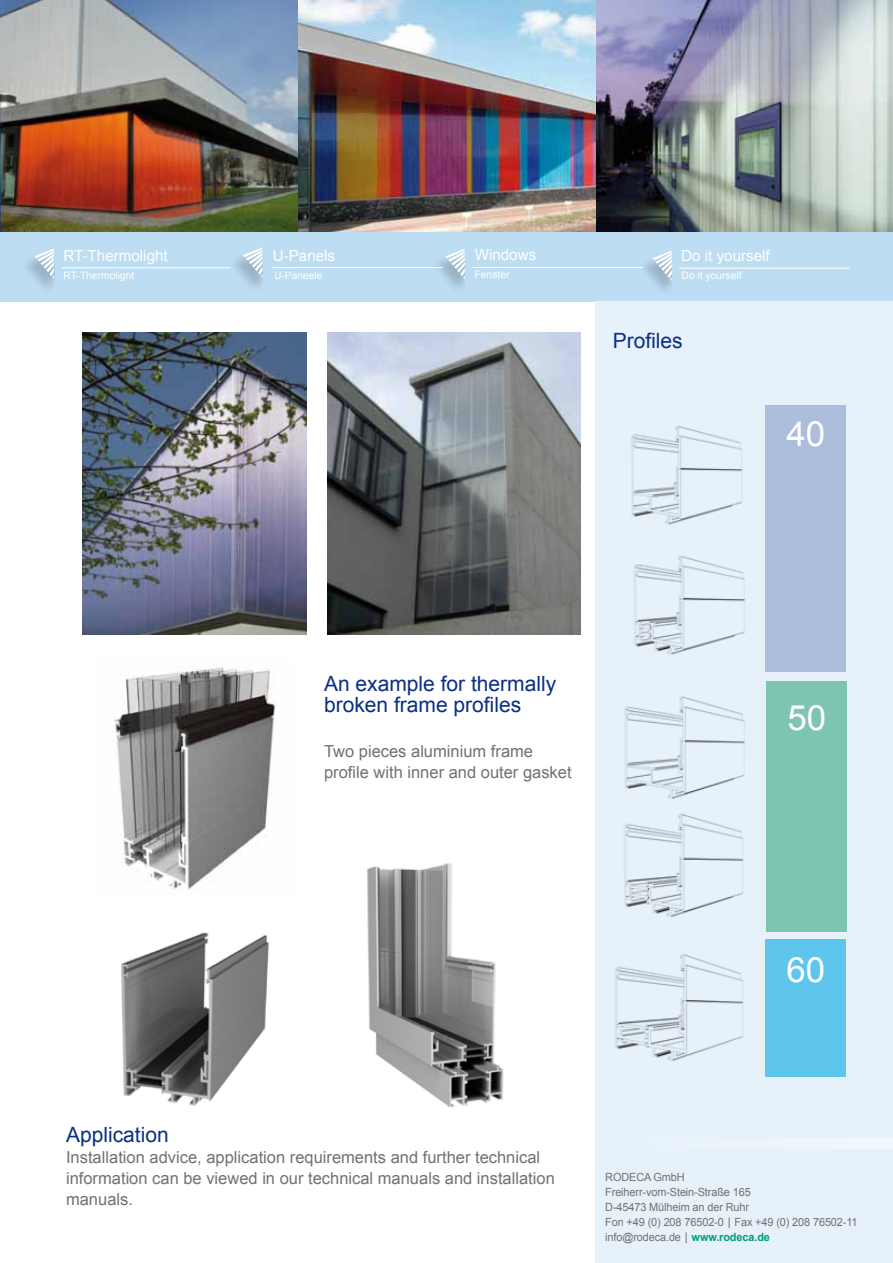
<style>
.page{position:relative;width:893px;height:1263px;background:#fff}
.page>*{position:absolute;margin:0;border:0;box-sizing:border-box;transform-origin:0 0}
.t1{font:34.8px "Arial";color:#fff}
.t2{font:21px/21px "Arial";color:#0a2f85}
.t3{font:16.5px/21px "Arial";color:#707172}
.t4{font:15.15px "Arial";color:#fff}
.t5{font:11.25px/15px "Arial";letter-spacing:-.01em;color:#707172}
.t6{font:10.2px "Arial";color:#fff}
.s1{font-family:"Verdana"}
.s2{font-weight:700;color:#009d7e}
</style>
<div class="page">
<img style="left:0;top:0;width:893px;height:232px">
<div style="left:0;top:232px;width:893px;height:69px;background:#bdddf2"></div>
<hr style="left:0;top:83px;width:1px;height:149px;background:#0a2f85">
<div style="left:595px;top:301px;width:298px;height:962px;background:#e6f1fa"></div>
<hr style="left:679px;top:268px;width:170px;height:1px;background:#fff">
<hr style="left:61px;top:267px;width:170px;height:1px;background:#fff">
<hr style="left:472px;top:267px;width:170px;height:1px;background:#fff">
<div style="left:595px;top:1138px;width:298px;height:11px;background:#ecf4fb"></div>
<div style="left:640px;top:252px;width:32px;height:45px;background:#000;opacity:.29"></div>
<svg style="left:652px;top:251px;width:20px;height:30px"></svg>
<div style="left:433px;top:250px;width:32px;height:45px;background:#000;opacity:.29"></div>
<svg style="left:445px;top:249px;width:20px;height:30px"></svg>
<div style="left:22px;top:250px;width:32px;height:45px;background:#000;opacity:.29"></div>
<svg style="left:34px;top:249px;width:20px;height:30px"></svg>
<div style="left:231px;top:249px;width:31px;height:45px;background:#000;opacity:.29"></div>
<svg style="left:243px;top:248px;width:19px;height:30px"></svg>
<hr style="left:273px;top:267px;width:170px;height:1px;background:#fff">
<img style="left:631px;top:425px;width:112px;height:100px">
<img style="left:634px;top:555px;width:111px;height:100px">
<div style="left:765px;top:406px;width:81px;height:266px;background:#acbedb"></div>
<div style="left:766px;top:681px;width:81px;height:251px;background:#7ec5b1"></div>
<div style="left:765px;top:939px;width:81px;height:138px;background:#5ec5ed"></div>
<img style="left:624px;top:696px;width:121px;height:103px">
<img style="left:624px;top:814px;width:120px;height:103px">
<img style="left:615px;top:954px;width:129px;height:107px">
<img style="left:83px;top:332px;width:224px;height:303px">
<img style="left:327px;top:332px;width:253px;height:303px">
<img style="left:112px;top:666px;width:164px;height:224px">
<img style="left:121px;top:932px;width:148px;height:174px">
<img style="left:367px;top:863px;width:137px;height:245px">
<p class="t4" style="left:63px;top:245px;width:106px">RT-Thermolight</p>
<p class="t6" style="left:64px;top:269px;width:72px">RT-Thermolight</p>
<p class="t4" style="left:273px;top:246px;width:64px">U-Panels</p>
<p class="t6" style="left:274px;top:269px;width:50px">U-Paneele</p>
<p class="t4" style="left:475px;top:244px;width:63px">Windows</p>
<p class="t6" style="left:475px;top:268px;width:36px">Fenster</p>
<p class="t4" style="left:681px;top:246px;width:90px">Do it yourself</p>
<p class="t6" style="left:682px;top:269px;width:61px">Do it yourself</p>
<p class="t2" style="left:613px;top:331px;width:72px">Profiles</p>
<h1 class="t1" style="left:787px;top:411px;width:40px">40</h1>
<p class="t2" style="left:324px;top:673px;width:234px">An example for thermally broken frame profiles</p>
<p class="t3" style="left:324px;top:740px;width:249px">Two pieces aluminium frame profile with inner and outer gasket</p>
<h1 class="t1" style="left:787px;top:694px;width:40px">50</h1>
<h1 class="t1" style="left:787px;top:947px;width:40px">60</h1>
<p class="t2" style="left:66px;top:1124px;width:104px">Application</p>
<p class="t3" style="left:66px;top:1146px;width:490px">Installation advice, application requirements and further technical information can be viewed in our technical manuals and installation manuals.</p>
<p class="t5" style="left:605px;top:1169px;width:254px">RODECA GmbH<br>Freiherr-vom-Stein-Straße 165<br>D-45473 Mülheim an der Ruhr<br>Fon +49 (0) 208 76502-0 <span class="s1">|</span> Fax +49 (0) 208 76502-11 info@rodeca.de <span class="s1">|</span> <span class="s2">www.rodeca.de</span></p>
</div>
